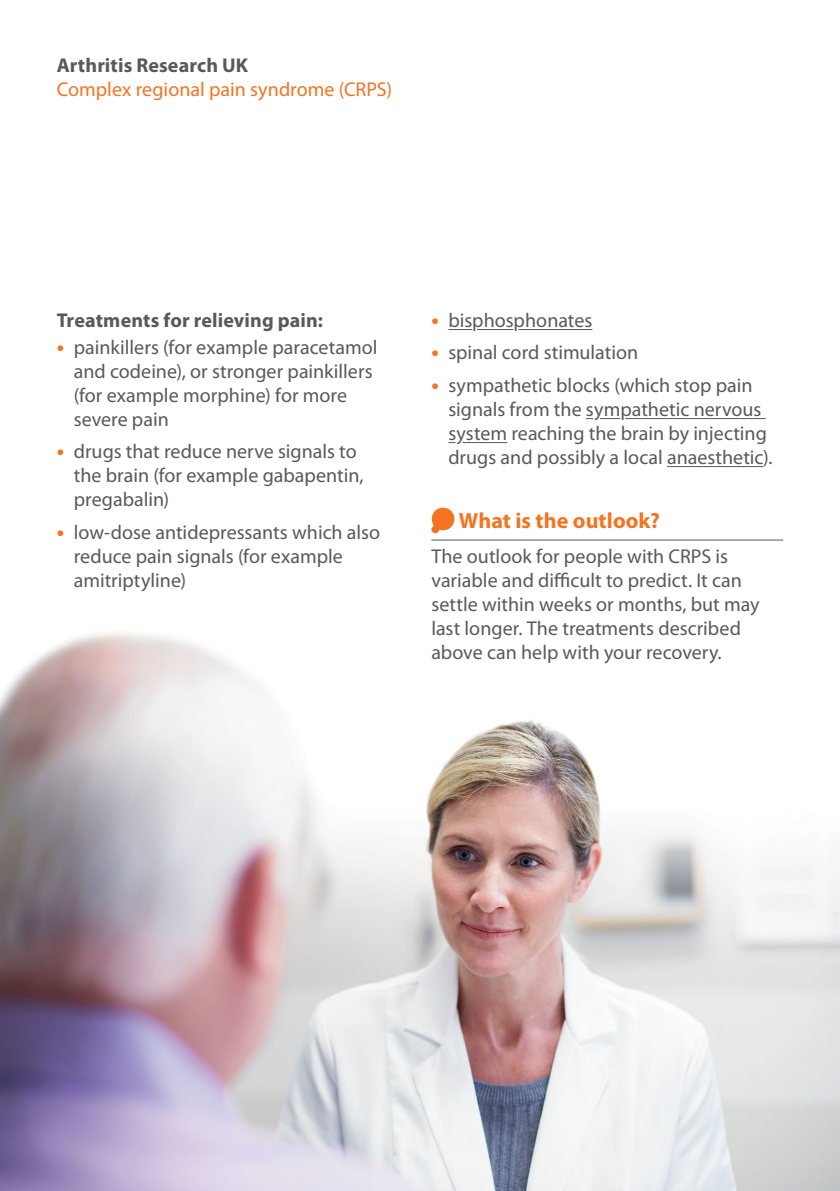
<style>
.page{position:relative;width:840px;height:1191px;background:#fff}
.page>*{position:absolute;margin:0;border:0;box-sizing:border-box;transform-origin:0 0}
.t1{font:700 22px "Myriad Pro";letter-spacing:.005em;color:#f47421}
.t2{font:20px/24px "Myriad Pro";color:#58595b}
.t3{font:700 20px "Myriad Pro";letter-spacing:.005em;color:#58595b}
.t4{font:20px "Myriad Pro";color:#f47421}
.s1{font-weight:700;font-size:22px;color:#f47421}
</style>
<div class="page">
<img style="left:0;top:632px;width:839px;height:559px">
<hr style="left:431px;top:539px;width:351px;height:1px;background:#58595b">
<svg style="left:431px;top:329px;width:335px;height:212px"></svg>
<p class="t3" style="left:57px;top:52px;width:193px">Arthritis Research UK</p>
<p class="t4" style="left:57px;top:77px;width:337px">Complex regional pain syndrome (CRPS)</p>
<p class="t3" style="left:57px;top:307px;width:268px">Treatments for relieving pain:</p>
<p class="t2" style="left:74px;top:335px;width:305px;text-indent:-17px"><span class="s1">•</span> painkillers (for example paracetamol and codeine), or stronger painkillers (for example morphine) for more severe pain</p>
<p class="t2" style="left:74px;top:439px;width:291px;text-indent:-17px"><span class="s1">•</span> drugs that reduce nerve signals to the brain (for example gabapentin, pregabalin)</p>
<p class="t2" style="left:74px;top:520px;width:308px;text-indent:-17px"><span class="s1">•</span> low-dose antidepressants which also reduce pain signals (for example amitriptyline)</p>
<p class="t2" style="left:431px;top:308px;width:162px"><span class="s1">•</span> bisphosphonates</p>
<p class="t2" style="left:431px;top:340px;width:208px"><span class="s1">•</span> spinal cord stimulation</p>
<p class="t2" style="left:448px;top:373px;width:325px;text-indent:-17px"><span class="s1">•</span> sympathetic blocks (which stop pain signals from the sympathetic nervous system reaching the brain by injecting drugs and possibly a local anaesthetic).</p>
<p class="t1" style="left:458px;top:506px;width:202px">What is the outlook?</p>
<p class="t2" style="left:431px;top:544px;width:329px">The outlook for people with CRPS is variable and difficult to predict. It can settle within weeks or months, but may last longer. The treatments described above can help with your recovery.</p>
</div>
